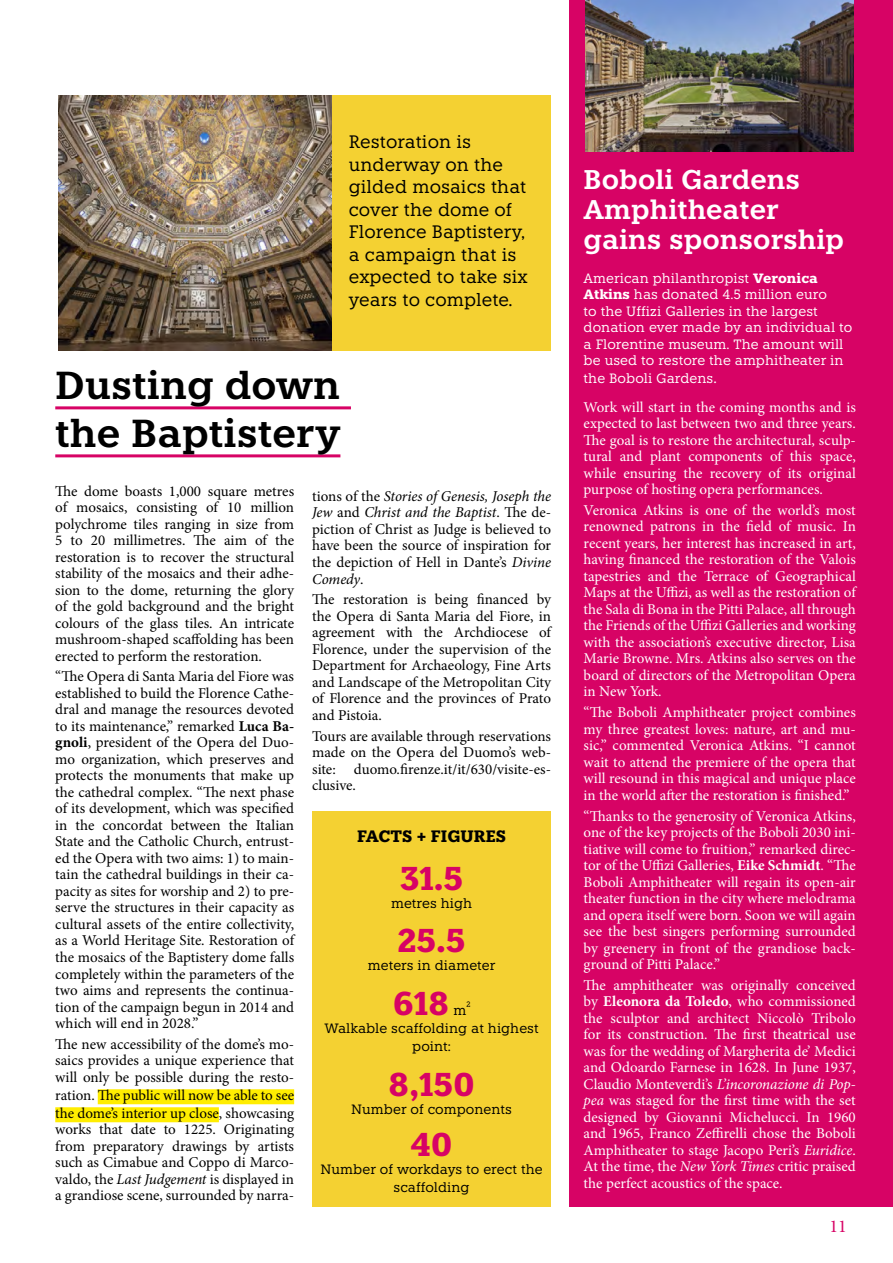
<style>
.page{position:relative;width:893px;height:1263px;background:#fff}
.page>*{position:absolute;margin:0;border:0;box-sizing:border-box;transform-origin:0 0}
.t1{font:600 39px/48px "Knile";color:#000}
.t2{font:700 33px "Knile";color:#d70365}
.t3{font:600 27px/30px "Knile";color:#fff}
.t4{font:18px/22.5px "Knile";color:#000}
.t5{font:18px "Minion Pro";color:#d70365}
.t6{font:700 16.5px "Knile";color:#000}
.t7{font:15px/16.5px "Minion Pro";color:#000;text-align:justify}
.t8{font:15px/16.5px "Minion Pro";color:#fff;text-align:justify}
.t9{font:13.5px/16.5px "Knile";color:#fff}
.t10{font:13.5px/18px "Knile";color:#000;text-align:center}
.t11{font:7.8px "Knile";color:#000}
.s1{font-weight:700}
.s2{font-style:italic}
.s3{font-size:15px}
</style>
<div class="page">
<img style="left:59px;top:96px;width:273px;height:255px">
<div style="left:332px;top:96px;width:219px;height:255px;background:#f4d132"></div>
<div style="left:569px;top:0;width:324px;height:1206px;background:#d70365"></div>
<div style="left:98px;top:1089px;width:196px;height:15px;background:#ffed00"></div>
<div style="left:55px;top:1107px;width:164px;height:15px;background:#ffed00"></div>
<hr style="left:55px;top:406px;width:296px;height:3px;background:#d70365">
<hr style="left:55px;top:454px;width:285px;height:3px;background:#d70365">
<div style="left:312px;top:811px;width:239px;height:395px;background:#f4d132"></div>
<img style="left:585px;top:0;width:268px;height:151px">
<p class="t4" style="left:349px;top:130px;width:180px">Restoration is underway on the gilded mosaics that cover the dome of<br>Florence Baptistery, a campaign that is expected to take six years to complete.</p>
<h1 class="t1" style="left:55px;top:361px;width:287px">Dusting down the Baptistery</h1>
<p class="t7" style="left:55px;top:483px;width:240px">The dome boasts 1,000 square metres of mosaics, consisting of 10 million polychrome tiles ranging in size from 5 to 20 millimetres. The aim of the restoration is to recover the structural stability of the mosaics and their adhe&shy;sion to the dome, returning the glory of the gold background and the bright colours of the glass tiles. An intricate mushroom-shaped scaffolding has been erected to perform the restoration.</p>
<p class="t7" style="left:55px;top:668px;width:240px">“The Opera di Santa Maria del Fiore was established to build the Florence Cathe&shy;dral and manage the resources devoted to its maintenance,” remarked <span class="s1">Luca Ba&shy;gnoli</span>, president of the Opera del Duo&shy;mo organization, which preserves and protects the monuments that make up the cathedral complex. “The next phase of its development, which was specified in the concordat between the Italian State and the Catholic Church, entrust&shy;ed the Opera with two aims: 1) to main&shy;tain the cathedral buildings in their ca&shy;pacity as sites for worship and 2) to pre&shy;serve the structures in their capacity as cultural assets of the entire collectivity, as a World Heritage Site. Restoration of the mosaics of the Baptistery dome falls completely within the parameters of the two aims and represents the continua&shy;tion of the campaign begun in 2014 and which will end in 2028.”</p>
<p class="t7" style="left:55px;top:1036px;width:240px">The new accessibility of the dome’s mo&shy;saics provides a unique experience that will only be possible during the resto-</p>
<p class="t7" style="left:55px;top:1086px;width:240px;line-height:18px">ration. The public will now be able to see the dome’s interior up close, showcasing</p>
<p class="t7" style="left:55px;top:1121px;width:240px">works that date to 1225. Originating from preparatory drawings by artists such as Cimabue and Coppo di Marco&shy;valdo, the <span class="s2">Last Judgement</span> is displayed in a grandiose scene, surrounded by narra-</p>
<p class="t7" style="left:312px;top:488px;width:240px">tions of the <span class="s2">Stories of Genesis, Joseph the Jew</span> and <span class="s2">Christ and the Baptist</span>. The de&shy;piction of Christ as Judge is believed to have been the source of inspiration for the depiction of Hell in Dante’s <span class="s2">Divine Comedy</span>.</p>
<p class="t7" style="left:312px;top:591px;width:240px">The restoration is being financed by the Opera di Santa Maria del Fiore, in agreement with the Archdiocese of Florence, under the supervision of the Department for Archaeology, Fine Arts and Landscape of the Metropolitan City of Florence and the provinces of Prato and Pistoia.</p>
<p class="t7" style="left:312px;top:727px;width:240px">Tours are available through reservations made on the Opera del Duomo’s web&shy;site: duomo.firenze.it/it/630/visite-es&shy;clusive.</p>
<p class="t6" style="left:357px;top:826px;width:150px">FACTS + FIGURES</p>
<h2 class="t2" style="left:400px;top:857px;width:65px">31.5</h2>
<p class="t10" style="left:391px;top:894px;width:83px">metres high</p>
<h2 class="t2" style="left:398px;top:919px;width:69px">25.5</h2>
<p class="t10" style="left:368px;top:956px;width:129px">meters in diameter</p>
<h2 class="t2" style="left:393px;top:982px;width:58px">618</h2>
<p class="t11" style="left:466px;top:1000px;width:5px">2</p>
<p class="t10" style="left:324px;top:1019px;width:216px">Walkable scaffolding at highest point:</p>
<h2 class="t2" style="left:388px;top:1063px;width:88px">8,150</h2>
<p class="t10" style="left:351px;top:1100px;width:162px">Number of components</p>
<h2 class="t2" style="left:410px;top:1123px;width:44px">40</h2>
<p class="t10" style="left:320px;top:1160px;width:224px">Number of workdays to erect the scaffolding</p>
<p class="t10" style="left:453px;top:1001px;width:14px">m</p>
<h3 class="t3" style="left:584px;top:165px;width:262px">Boboli Gardens<br>Amphitheater gains sponsorship</h3>
<p class="t9" style="left:584px;top:269px;width:270px">American philanthropist <span class="s1">Veronica Atkins</span> has donated 4.5 million euro<br>to the Uffizi Galleries in the largest donation ever made by an individual to a Florentine museum. The amount will be used to restore the amphitheater in</p>
<p class="t9" style="left:584px;top:370px;width:135px">the Boboli Gardens<span class="s3">.</span></p>
<p class="t8" style="left:584px;top:399px;width:274px">Work will start in the coming months and is expected to last between two and three years.<br>The goal is to restore the architectural, sculp&shy;tural and plant components of this space, while ensuring the recovery of its original purpose of hosting opera performances.</p>
<p class="t8" style="left:584px;top:502px;width:274px">Veronica Atkins is one of the world’s most renowned patrons in the field of music. In recent years, her interest has increased in art, having financed the restoration of the Valois tapestries and the Terrace of Geographical Maps at the Uffizi, as well as the restoration of the Sala di Bona in the Pitti Palace, all through the Friends of the Uffizi Galleries and working with the association’s executive director, Lisa Marie Browne. Mrs. Atkins also serves on the board of directors of the Metropolitan Opera in New York.</p>
<p class="t8" style="left:584px;top:704px;width:274px">“The Boboli Amphitheater project combines my three greatest loves: nature, art and mu&shy;sic,” commented Veronica Atkins. “I cannot wait to attend the premiere of the opera that will resound in this magical and unique place in the world after the restoration is finished.”</p>
<p class="t8" style="left:584px;top:807px;width:274px">“Thanks to the generosity of Veronica Atkins, one of the key projects of the Boboli 2030 ini&shy;tiative will come to fruition,” remarked direc&shy;tor of the Uffizi Galleries, <span class="s1">Eike Schmidt</span>. “The Boboli Amphitheater will regain its open-air theater function in the city where melodrama and opera itself were born. Soon we will again see the best singers performing surrounded by greenery in front of the grandiose back&shy;ground of Pitti Palace.”</p>
<p class="t8" style="left:584px;top:977px;width:274px">The amphitheater was originally conceived by <span class="s1">Eleonora da Toledo</span>, who commissioned the sculptor and architect Niccolò Tribolo for its construction. The first theatrical use was for the wedding of Margherita de’ Medici and Odoardo Farnese in 1628. In June 1937, Claudio Monteverdi’s <span class="s2">L’incoronazione di Pop&shy;pea</span> was staged for the first time with the set designed by Giovanni Michelucci. In 1960 and 1965, Franco Zeffirelli chose the Boboli Amphitheater to stage Jacopo Peri’s <span class="s2">Euridice</span>.<br>At the time, the <span class="s2">New York Times</span> critic praised the perfect acoustics of the space.</p>
<p class="t5" style="left:829px;top:1215px;width:19px">11</p>
</div>
